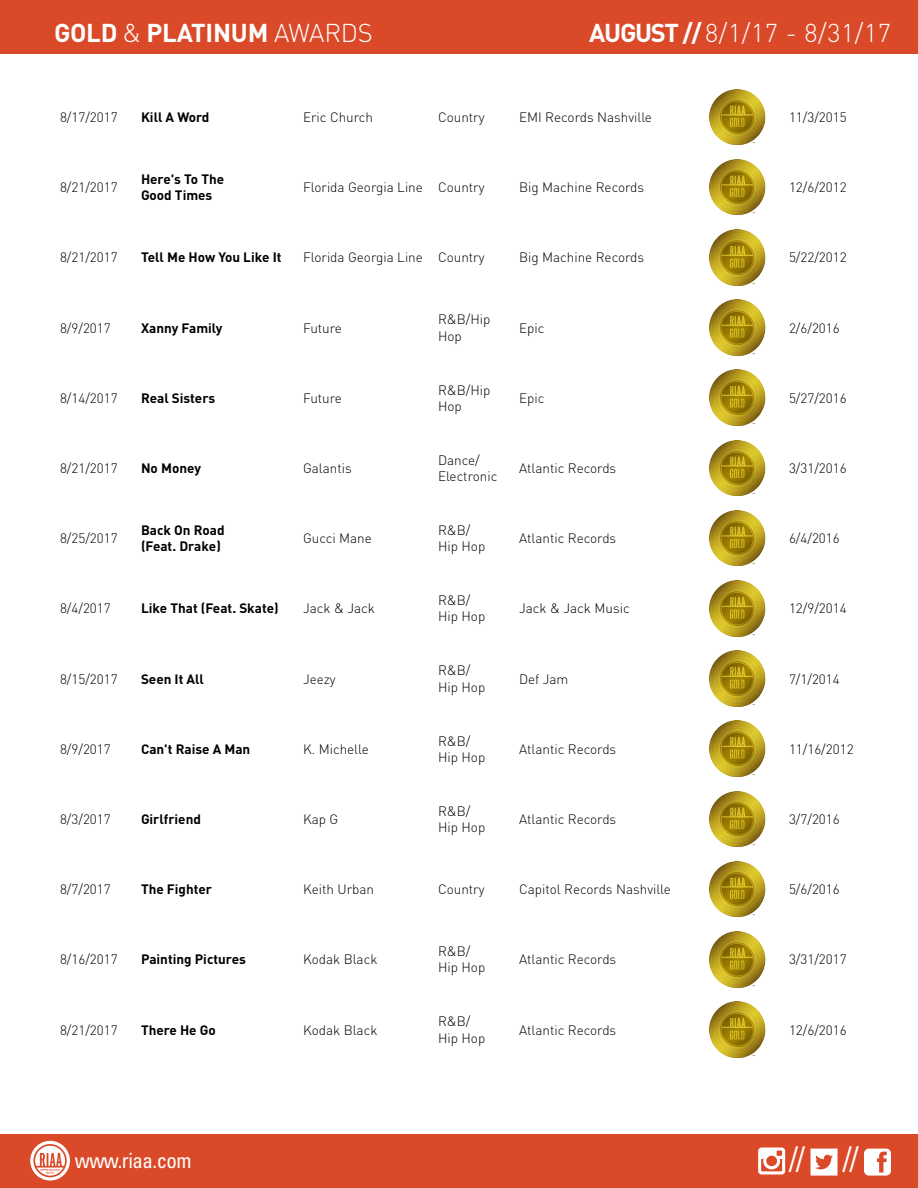
<style>
.page{position:relative;width:918px;height:1188px;background:#fff}
.page>*{position:absolute;margin:0;border:0;box-sizing:border-box;transform-origin:0 0}
.t1{font:condensed 31.5px "Univers LT Std";color:#fff}
.t2{font:300 25.5px "DINOT";color:#fff}
.t3{font:700 25.5px "DINOT";letter-spacing:-.01em;color:#fff}
.t4{font:condensed 21px "Univers LT Std";letter-spacing:-.025em;color:#fff}
.t5{font:300 13.5px/16.2px "DINOT";color:#000}
.t6{font:700 13.5px/16.2px "DINOT";color:#000}
.s1{font-weight:300}
.s2{font-weight:700}
</style>
<div class="page">
<div style="left:0;top:1134px;width:918px;height:54px;background:#da4a29"></div>
<div style="left:0;top:0;width:918px;height:54px;background:#da4a29"></div>
<svg style="left:758px;top:1148px;width:27px;height:26px"></svg>
<svg style="left:811px;top:1149px;width:27px;height:27px"></svg>
<svg style="left:864px;top:1149px;width:27px;height:27px"></svg>
<svg style="left:30px;top:1141px;width:40px;height:40px"></svg>
<img style="left:710px;top:89px;width:56px;height:56px">
<img style="left:710px;top:159px;width:56px;height:56px">
<img style="left:710px;top:230px;width:56px;height:55px">
<img style="left:710px;top:300px;width:56px;height:55px">
<img style="left:710px;top:370px;width:56px;height:56px">
<img style="left:710px;top:440px;width:56px;height:56px">
<img style="left:710px;top:510px;width:56px;height:56px">
<img style="left:710px;top:581px;width:56px;height:55px">
<img style="left:710px;top:651px;width:56px;height:55px">
<img style="left:710px;top:721px;width:56px;height:56px">
<img style="left:710px;top:791px;width:56px;height:56px">
<img style="left:710px;top:861px;width:56px;height:56px">
<img style="left:710px;top:932px;width:56px;height:55px">
<img style="left:710px;top:1002px;width:56px;height:55px">
<h2 class="t3" style="left:54px;top:15px;width:320px">GOLD <span class="s1">&amp;</span> PLATINUM <span class="s1">AWARDS</span></h2>
<h2 class="t2" style="left:589px;top:15px;width:303px"><span class="s2">AUGUST //</span>8/1/17 - 8/31/17</h2>
<p class="t5" style="left:60px;top:108px;width:59px">8/17/2017</p>
<p class="t6" style="left:141px;top:108px;width:70px">Kill A Word</p>
<p class="t5" style="left:303px;top:108px;width:72px">Eric Church</p>
<p class="t5" style="left:438px;top:108px;width:48px">Country</p>
<p class="t5" style="left:519px;top:108px;width:135px">EMI Records Nashville</p>
<p class="t5" style="left:789px;top:108px;width:59px">11/3/2015</p>
<p class="t5" style="left:60px;top:179px;width:59px">8/21/2017</p>
<p class="t6" style="left:141px;top:171px;width:85px">Here's To The<br>Good Times</p>
<p class="t5" style="left:303px;top:179px;width:183px">Florida Georgia Line Country</p>
<p class="t5" style="left:519px;top:179px;width:127px">Big Machine Records</p>
<p class="t5" style="left:789px;top:179px;width:59px">12/6/2012</p>
<p class="t5" style="left:60px;top:249px;width:59px">8/21/2017</p>
<p class="t6" style="left:141px;top:249px;width:142px">Tell Me How You Like It</p>
<p class="t5" style="left:303px;top:249px;width:183px">Florida Georgia Line Country</p>
<p class="t5" style="left:519px;top:249px;width:127px">Big Machine Records</p>
<p class="t5" style="left:789px;top:249px;width:59px">5/22/2012</p>
<p class="t5" style="left:60px;top:319px;width:52px">8/9/2017</p>
<p class="t6" style="left:141px;top:319px;width:83px">Xanny Family</p>
<p class="t5" style="left:303px;top:319px;width:41px">Future</p>
<p class="t5" style="left:438px;top:311px;width:54px">R&amp;B/Hip<br>Hop</p>
<p class="t5" style="left:519px;top:319px;width:27px">Epic</p>
<p class="t5" style="left:789px;top:319px;width:52px">2/6/2016</p>
<p class="t5" style="left:60px;top:389px;width:59px">8/14/2017</p>
<p class="t6" style="left:141px;top:389px;width:76px">Real Sisters</p>
<p class="t5" style="left:303px;top:389px;width:41px">Future</p>
<p class="t5" style="left:438px;top:381px;width:54px">R&amp;B/Hip<br>Hop</p>
<p class="t5" style="left:519px;top:389px;width:27px">Epic</p>
<p class="t5" style="left:789px;top:389px;width:59px">5/27/2016</p>
<p class="t5" style="left:60px;top:459px;width:59px">8/21/2017</p>
<p class="t6" style="left:141px;top:459px;width:62px">No Money</p>
<p class="t5" style="left:303px;top:459px;width:50px">Galantis</p>
<p class="t5" style="left:438px;top:451px;width:61px">Dance/<br>Electronic</p>
<p class="t5" style="left:519px;top:459px;width:99px">Atlantic Records</p>
<p class="t5" style="left:789px;top:459px;width:59px">3/31/2016</p>
<p class="t5" style="left:60px;top:530px;width:59px">8/25/2017</p>
<p class="t6" style="left:141px;top:522px;width:85px">Back On Road (Feat. Drake)</p>
<p class="t5" style="left:303px;top:530px;width:70px">Gucci Mane</p>
<p class="t5" style="left:438px;top:522px;width:49px">R&amp;B/<br>Hip Hop</p>
<p class="t5" style="left:519px;top:530px;width:99px">Atlantic Records</p>
<p class="t5" style="left:789px;top:530px;width:52px">6/4/2016</p>
<p class="t5" style="left:60px;top:600px;width:52px">8/4/2017</p>
<p class="t6" style="left:141px;top:600px;width:139px">Like That (Feat. Skate)</p>
<p class="t5" style="left:303px;top:600px;width:74px">Jack &amp; Jack</p>
<p class="t5" style="left:438px;top:592px;width:49px">R&amp;B/<br>Hip Hop</p>
<p class="t5" style="left:519px;top:600px;width:112px">Jack &amp; Jack Music</p>
<p class="t5" style="left:789px;top:600px;width:59px">12/9/2014</p>
<p class="t5" style="left:60px;top:670px;width:59px">8/15/2017</p>
<p class="t6" style="left:141px;top:670px;width:65px">Seen It All</p>
<p class="t5" style="left:303px;top:670px;width:34px">Jeezy</p>
<p class="t5" style="left:438px;top:662px;width:49px">R&amp;B/<br>Hip Hop</p>
<p class="t5" style="left:519px;top:670px;width:51px">Def Jam</p>
<p class="t5" style="left:789px;top:670px;width:52px">7/1/2014</p>
<p class="t5" style="left:60px;top:740px;width:52px">8/9/2017</p>
<p class="t6" style="left:141px;top:740px;width:111px">Can't Raise A Man</p>
<p class="t5" style="left:303px;top:740px;width:67px">K. Michelle</p>
<p class="t5" style="left:438px;top:732px;width:49px">R&amp;B/<br>Hip Hop</p>
<p class="t5" style="left:519px;top:740px;width:99px">Atlantic Records</p>
<p class="t5" style="left:789px;top:740px;width:66px">11/16/2012</p>
<p class="t5" style="left:60px;top:810px;width:52px">8/3/2017</p>
<p class="t6" style="left:141px;top:810px;width:62px">Girlfriend</p>
<p class="t5" style="left:303px;top:810px;width:37px">Kap G</p>
<p class="t5" style="left:438px;top:802px;width:49px">R&amp;B/<br>Hip Hop</p>
<p class="t5" style="left:519px;top:810px;width:99px">Atlantic Records</p>
<p class="t5" style="left:789px;top:810px;width:52px">3/7/2016</p>
<p class="t5" style="left:60px;top:881px;width:52px">8/7/2017</p>
<p class="t6" style="left:141px;top:881px;width:73px">The Fighter</p>
<p class="t5" style="left:303px;top:881px;width:73px">Keith Urban</p>
<p class="t5" style="left:438px;top:881px;width:48px">Country</p>
<p class="t5" style="left:519px;top:881px;width:153px">Capitol Records Nashville</p>
<p class="t5" style="left:789px;top:881px;width:52px">5/6/2016</p>
<p class="t5" style="left:60px;top:951px;width:59px">8/16/2017</p>
<p class="t6" style="left:141px;top:951px;width:106px">Painting Pictures</p>
<p class="t5" style="left:303px;top:951px;width:76px">Kodak Black</p>
<p class="t5" style="left:438px;top:943px;width:49px">R&amp;B/<br>Hip Hop</p>
<p class="t5" style="left:519px;top:951px;width:99px">Atlantic Records</p>
<p class="t5" style="left:789px;top:951px;width:59px">3/31/2017</p>
<p class="t5" style="left:60px;top:1021px;width:59px">8/21/2017</p>
<p class="t6" style="left:141px;top:1021px;width:76px">There He Go</p>
<p class="t5" style="left:303px;top:1021px;width:76px">Kodak Black</p>
<p class="t5" style="left:438px;top:1013px;width:49px">R&amp;B/<br>Hip Hop</p>
<p class="t5" style="left:519px;top:1021px;width:99px">Atlantic Records</p>
<p class="t5" style="left:789px;top:1021px;width:59px">12/6/2016</p>
<h3 class="t4" style="left:75px;top:1147px;width:119px">www.riaa.com</h3>
<h1 class="t1" style="left:789px;top:1138px;width:71px">// //</h1>
</div>
